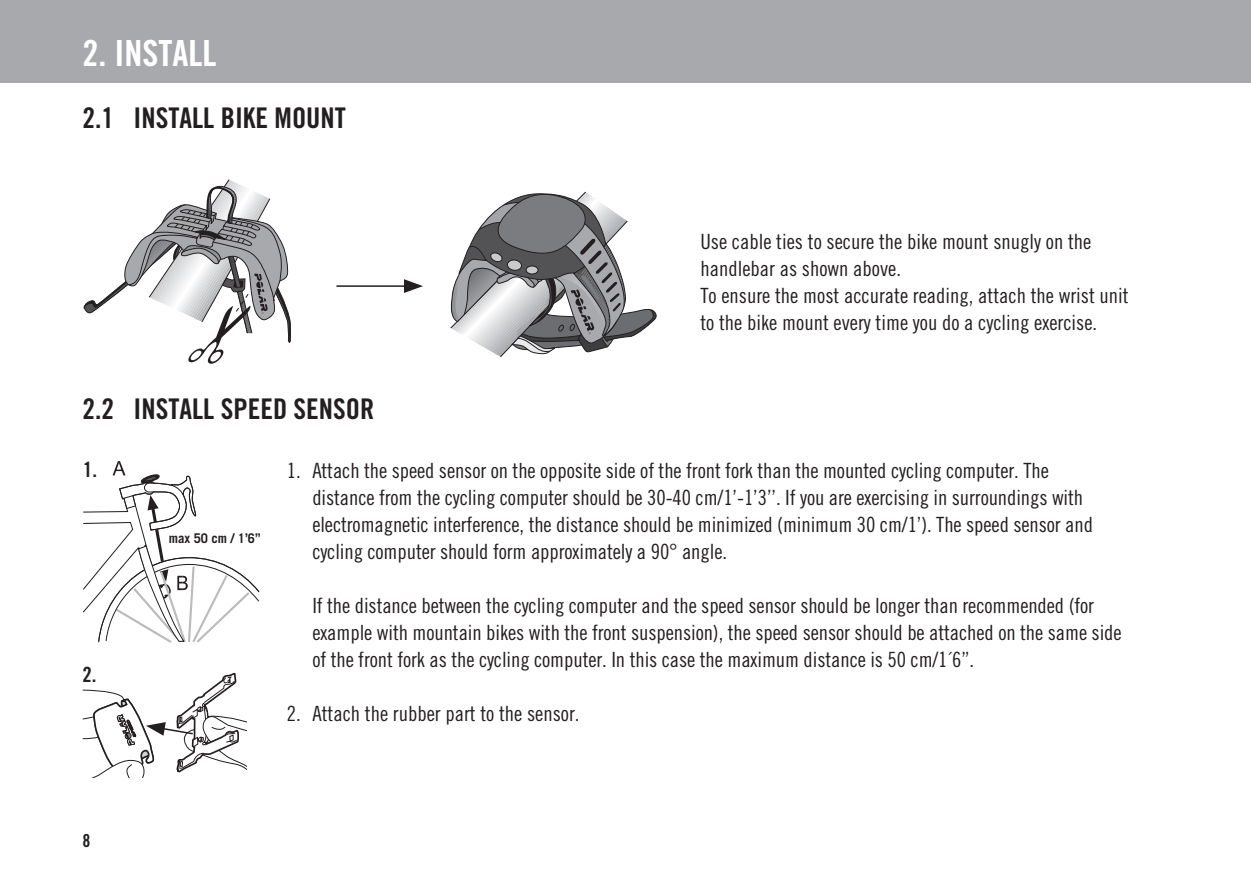
<style>
.page{position:relative;width:1251px;height:893px;background:#fff}
.page>*{position:absolute;margin:0;border:0;box-sizing:border-box;transform-origin:0 0}
.t1{font:36px "Trade Gothic LT Std Bd Cn 20";color:#fff}
.t2{font:28.5px "Trade Gothic LT Std Bd Cn 20";color:#231f20}
.t3{font:21px/27px "Trade Gothic LT Std Cn 18";letter-spacing:-.005em;color:#231f20}
.t4{font:21px "Trade Gothic LT Std Bd Cn 20";color:#231f20}
.t5{font:18px "Trade Gothic LT Std Bd Cn 20";color:#231f20}
.t6{font:700 13.2px "Trade Gothic LT Std";color:#231f20;scale:.96 1}
</style>
<div class="page">
<div style="left:0;top:0;width:1250px;height:83px;background:#a8a9ad"></div>
<svg style="left:83px;top:179px;width:208px;height:185px"></svg>
<div style="left:243px;top:333px;width:34px;height:71px;background:#fff"></div>
<hr style="left:336px;top:285px;width:72px;height:2px;background:#231f20">
<svg style="left:404px;top:191px;width:253px;height:166px"></svg>
<svg style="left:83px;top:673px;width:163px;height:104px"></svg>
<svg style="left:83px;top:461px;width:177px;height:182px"></svg>
<h1 class="t1" style="left:82px;top:31px;width:135px">2. INSTALL</h1>
<h2 class="t2" style="left:83px;top:100px;width:72px">2.1 INSTALL</h2>
<h2 class="t2" style="left:221px;top:100px;width:86px">BIKE MOUNT</h2>
<h2 class="t2" style="left:83px;top:392px;width:72px">2.2 INSTALL</h2>
<h2 class="t2" style="left:221px;top:392px;width:27px">SPEED</h2>
<h2 class="t2" style="left:293px;top:392px;width:27px">SENSOR</h2>
<p class="t3" style="left:700px;top:228px;width:430px">Use cable ties to secure the bike mount snugly on the handlebar as shown above.<br>To ensure the most accurate reading, attach the wrist unit to the bike mount every time you do a cycling exercise.</p>
<p class="t4" style="left:83px;top:457px;width:15px">1.</p>
<p class="t4" style="left:83px;top:662px;width:15px">2.</p>
<p class="t5" style="left:83px;top:830px;width:9px">8</p>
<p class="t6" style="left:169px;top:530px;width:97px">max 50 cm / 1’6’’</p>
<p class="t3" style="left:312px;top:457px;width:782px;text-indent:-26px">1. Attach the speed sensor on the opposite side of the front fork than the mounted cycling computer. The distance from the cycling computer should be 30-40 cm/1’-1’3’’. If you are exercising in surroundings with electromagnetic interference, the distance should be minimized (minimum 30 cm/1’). The speed sensor and cycling computer should form approximately a 90° angle.</p>
<p class="t3" style="left:312px;top:592px;width:810px">If the distance between the cycling computer and the speed sensor should be longer than recommended (for example with mountain bikes with the front suspension), the speed sensor should be attached on the same side of the front fork as the cycling computer. In this case the maximum distance is 50 cm/1´6”.</p>
<p class="t3" style="left:287px;top:700px;width:294px">2. Attach the rubber part to the sensor.</p>
</div>
